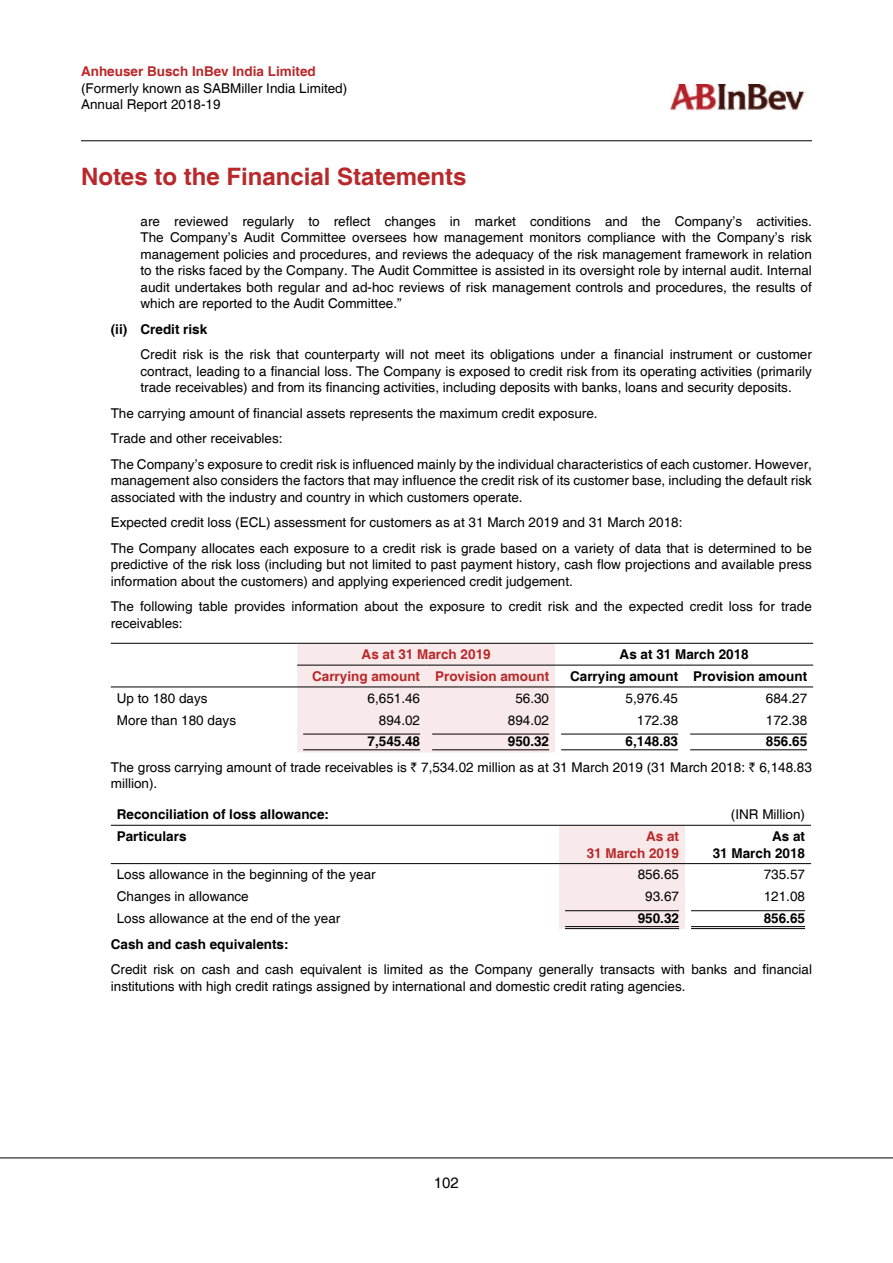
<style>
.page{position:relative;width:893px;height:1263px;background:#fff}
.page>*{position:absolute;margin:0;border:0;box-sizing:border-box;transform-origin:0 0}
.t1{font:700 24px "Helvetica";color:#b9282a}
.t2{font:15px "Helvetica";color:#000}
.t3{font:13.5px/16.5px "Helvetica";color:#000}
.t4{font:700 13.5px/16.5px "Helvetica";color:#000;text-align:right}
.t5{font:700 13.5px/16.5px "Helvetica";color:#b9282a;text-align:right}
.s1{font-weight:700}
.s2{font-family:"Rupee"}
</style>
<div class="page">
<img style="left:670px;top:85px;width:138px;height:25px">
<hr style="left:81px;top:140px;width:731px;height:1px;background:#000">
<hr style="left:0;top:1157px;width:893px;height:1px;background:#000">
<div style="left:297px;top:644px;width:258px;height:108px;background:#f8eaea"></div>
<hr style="left:297px;top:665px;width:129px;height:1px;background:#000">
<hr style="left:426px;top:665px;width:129px;height:1px;background:#000">
<hr style="left:555px;top:665px;width:129px;height:1px;background:#000">
<hr style="left:684px;top:665px;width:129px;height:1px;background:#000">
<hr style="left:297px;top:643px;width:129px;height:1px;background:#000">
<hr style="left:426px;top:643px;width:129px;height:1px;background:#000">
<hr style="left:555px;top:643px;width:129px;height:1px;background:#000">
<hr style="left:684px;top:643px;width:129px;height:1px;background:#000">
<hr style="left:297px;top:686px;width:129px;height:1px;background:#000">
<hr style="left:426px;top:686px;width:129px;height:1px;background:#000">
<hr style="left:555px;top:686px;width:129px;height:1px;background:#000">
<hr style="left:684px;top:686px;width:129px;height:1px;background:#000">
<hr style="left:111px;top:643px;width:186px;height:1px;background:#000">
<hr style="left:111px;top:686px;width:186px;height:1px;background:#000">
<hr style="left:303px;top:734px;width:117px;height:1px;background:#000">
<hr style="left:303px;top:749px;width:117px;height:1px;background:#000">
<hr style="left:432px;top:734px;width:117px;height:1px;background:#000">
<hr style="left:432px;top:749px;width:117px;height:1px;background:#000">
<hr style="left:561px;top:734px;width:117px;height:1px;background:#000">
<hr style="left:561px;top:749px;width:117px;height:1px;background:#000">
<hr style="left:690px;top:734px;width:117px;height:1px;background:#000">
<hr style="left:690px;top:749px;width:117px;height:1px;background:#000">
<div style="left:559px;top:826px;width:126px;height:103px;background:#f8eaea"></div>
<hr style="left:111px;top:825px;width:448px;height:1px;background:#000">
<hr style="left:559px;top:825px;width:126px;height:1px;background:#000">
<hr style="left:685px;top:825px;width:126px;height:1px;background:#000">
<hr style="left:111px;top:863px;width:448px;height:1px;background:#000">
<hr style="left:559px;top:863px;width:126px;height:1px;background:#000">
<hr style="left:685px;top:863px;width:126px;height:1px;background:#000">
<hr style="left:565px;top:910px;width:114px;height:1px;background:#000">
<hr style="left:565px;top:926px;width:114px;height:1px;background:#000">
<hr style="left:565px;top:928px;width:114px;height:1px;background:#000">
<hr style="left:691px;top:910px;width:114px;height:1px;background:#000">
<hr style="left:691px;top:926px;width:114px;height:1px;background:#000">
<hr style="left:691px;top:928px;width:114px;height:1px;background:#000">
<p class="t5" style="left:81px;top:64px;width:236px">Anheuser Busch InBev India Limited</p>
<p class="t3" style="left:81px;top:80px;width:268px">(Formerly known as SABMiller India Limited)<br>Annual Report 2018-19</p>
<h1 class="t1" style="left:81px;top:162px;width:387px">Notes to the Financial Statements</h1>
<p class="t3" style="left:141px;top:213px;width:673px;text-align:justify">are reviewed regularly to reflect changes in market conditions and the Company’s activities.<br>The Company’s Audit Committee oversees how management monitors compliance with the Company’s risk management policies and procedures, and reviews the adequacy of the risk management framework in relation to the risks faced by the Company. The Audit Committee is assisted in its oversight role by internal audit. Internal audit undertakes both regular and ad-hoc reviews of risk management controls and procedures, the results of which are reported to the Audit Committee.”</p>
<p class="t4" style="left:111px;top:321px;width:98px">(ii) Credit risk</p>
<p class="t3" style="left:140px;top:347px;width:673px;text-align:justify">Credit risk is the risk that counterparty will not meet its obligations under a financial instrument or customer contract, leading to a financial loss. The Company is exposed to credit risk from its operating activities (primarily trade receivables) and from its financing activities, including deposits with banks, loans and security deposits.</p>
<p class="t3" style="left:111px;top:401px;width:703px;line-height:25.5px">The carrying amount of financial assets represents the maximum credit exposure.<br>Trade and other receivables:<br>The Company’s exposure to credit risk is influenced mainly by the individual characteristics of each customer. However,</p>
<p class="t3" style="left:111px;top:473px;width:703px">management also considers the factors that may influence the credit risk of its customer base, including the default risk associated with the industry and country in which customers operate.</p>
<p class="t3" style="left:111px;top:510px;width:703px;line-height:25.5px">Expected credit loss (ECL) assessment for customers as at 31 March 2019 and 31 March 2018:<br>The Company allocates each exposure to a credit risk is grade based on a variety of data that is determined to be</p>
<p class="t3" style="left:111px;top:557px;width:703px">predictive of the risk loss (including but not limited to past payment history, cash flow projections and available press information about the customers) and applying experienced credit judgement.</p>
<p class="t3" style="left:111px;top:599px;width:703px">The following table provides information about the exposure to credit risk and the expected credit loss for trade receivables:</p>
<p class="t5" style="left:362px;top:647px;width:131px">As at 31 March 2019</p>
<p class="t4" style="left:620px;top:647px;width:131px">As at 31 March 2018</p>
<p class="t5" style="left:312px;top:669px;width:239px">Carrying amount Provision amount</p>
<p class="t4" style="left:570px;top:669px;width:239px">Carrying amount Provision amount</p>
<p class="t3" style="left:117px;top:690px;width:92px">Up to 180 days</p>
<p class="t3" style="left:368px;top:690px;width:54px">6,651.46</p>
<p class="t3" style="left:515px;top:690px;width:35px">56.30</p>
<p class="t3" style="left:626px;top:690px;width:54px">5,976.45</p>
<p class="t3" style="left:766px;top:690px;width:43px">684.27</p>
<p class="t3" style="left:117px;top:712px;width:121px">More than 180 days</p>
<p class="t3" style="left:379px;top:712px;width:43px">894.02</p>
<p class="t3" style="left:508px;top:712px;width:43px">894.02</p>
<p class="t3" style="left:637px;top:712px;width:43px">172.38</p>
<p class="t3" style="left:766px;top:712px;width:43px">172.38</p>
<p class="t4" style="left:368px;top:734px;width:54px">7,545.48</p>
<p class="t4" style="left:508px;top:734px;width:43px">950.32</p>
<p class="t4" style="left:626px;top:734px;width:54px">6,148.83</p>
<p class="t3" style="left:111px;top:729px;width:703px;line-height:25.5px;text-indent:655px"><span class="s1">856.65<br></span>The gross carrying amount of trade receivables is <span class="s2">`</span> 7,534.02 million as at 31 March 2019 (31 March 2018: <span class="s2">`</span> 6,148.83</p>
<p class="t3" style="left:111px;top:776px;width:48px">million).</p>
<p class="t4" style="left:117px;top:807px;width:214px">Reconciliation of loss allowance:</p>
<p class="t3" style="left:731px;top:807px;width:76px">(INR Million)</p>
<p class="t4" style="left:117px;top:829px;width:71px">Particulars</p>
<p class="t5" style="left:587px;top:829px;width:94px">As at<br>31 March 2019</p>
<p class="t4" style="left:713px;top:829px;width:94px">As at<br>31 March 2018</p>
<p class="t3" style="left:117px;top:867px;width:260px">Loss allowance in the beginning of the year</p>
<p class="t3" style="left:638px;top:867px;width:43px">856.65</p>
<p class="t3" style="left:764px;top:867px;width:43px">735.57</p>
<p class="t3" style="left:117px;top:889px;width:134px">Changes in allowance</p>
<p class="t3" style="left:645px;top:889px;width:35px">93.67</p>
<p class="t3" style="left:764px;top:889px;width:43px">121.08</p>
<p class="t3" style="left:117px;top:910px;width:225px">Loss allowance at the end of the year</p>
<p class="t4" style="left:638px;top:911px;width:43px">950.32</p>
<p class="t4" style="left:764px;top:911px;width:43px">856.65</p>
<p class="t4" style="left:111px;top:936px;width:179px">Cash and cash equivalents:</p>
<p class="t3" style="left:111px;top:961px;width:703px">Credit risk on cash and cash equivalent is limited as the Company generally transacts with banks and financial institutions with high credit ratings assigned by international and domestic credit rating agencies.</p>
<p class="t2" style="left:434px;top:1174px;width:27px">102</p>
</div>
